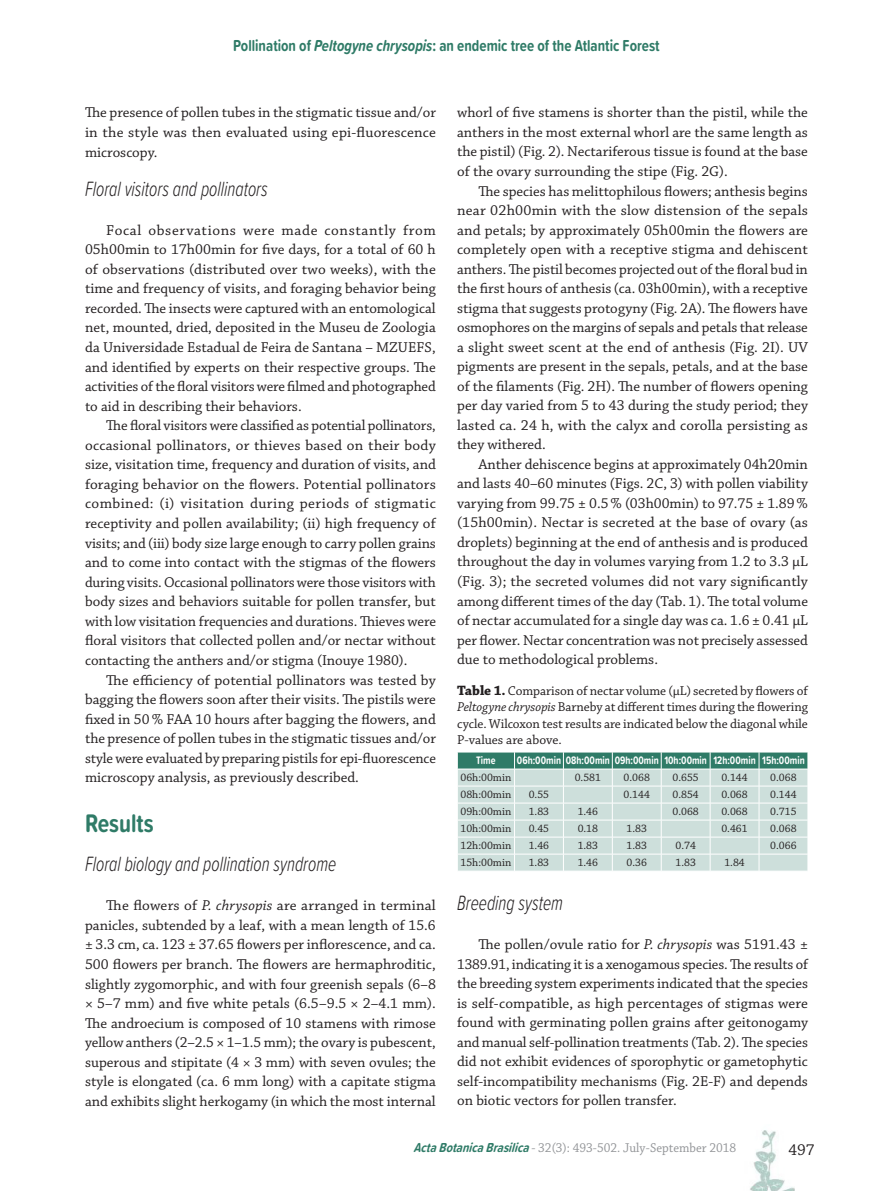
<style>
.page{position:relative;width:893px;height:1191px;background:#fff}
.page>*{position:absolute;margin:0;border:0;box-sizing:border-box;transform-origin:0 0}
.SUBTÍTULOS{font:700 26.4px "Proxima Soft Cond";color:#2f7b67;scale:.91 1}
.TÓPICOS{font:italic 300 21.45px "Proxima Soft Cond";color:#231f20;scale:.82 1}
.t1{font:700 16.5px "Proxima Soft Cond";color:#2f7b67;scale:.91 1}
.t2{font:16.5px "Chaparral Pro";color:#231f20}
.MIOLO{font:15px/19.5px "Chaparral Pro";color:#231f20;text-align:justify}
.LEGENDA_-_Tabela_e_F{font:13.5px/16.2px "Chaparral Pro";letter-spacing:-.005em;color:#231f20;text-align:justify}
.t3{font:13.5px "Chaparral Pro";color:#939598;scale:.95 1}
.TABELA_ACTA_corpo{font:11.25px "Chaparral Pro";color:#231f20}
.TABELA_ACTA_titulo{font:700 11.25px "Proxima Soft Cond";color:#fff;scale:.9 1}
.s1{font-style:italic}
.s2{font-weight:700;font-size:14.25px}
.s3{font-family:"Proxima Soft Cond";font-weight:700;font-style:italic;color:#2f7b67}
</style>
<div class="page">
<img style="left:750px;top:1130px;width:44px;height:61px">
<svg style="left:457px;top:752px;width:351px;height:119px;background:#bcd4ce"></svg>
<p class="t1" style="left:233px;top:33px;width:470px">Pollination of <span class="s1">Peltogyne chrysopis</span>: an endemic tree of the Atlantic Forest</p>
<p class="MIOLO" style="left:85px;top:104px;width:352px">The presence of pollen tubes in the stigmatic tissue and/or in the style was then evaluated using epi-fluorescence microscopy.</p>
<p class="TÓPICOS" style="left:85px;top:172px;width:224px">Floral visitors and pollinators</p>
<p class="MIOLO" style="left:85px;top:221px;width:352px;text-indent:21px">Focal observations were made constantly from 05h00min to 17h00min for five days, for a total of 60 h of observations (distributed over two weeks), with the time and frequency of visits, and foraging behavior being recorded. The insects were captured with an entomological net, mounted, dried, deposited in the Museu de Zoologia da Universidade Estadual de Feira de Santana – MZUEFS, and identified by experts on their respective groups. The activities of the floral visitors were filmed and photographed to aid in describing their behaviors.</p>
<p class="MIOLO" style="left:85px;top:416px;width:352px;text-indent:21px">The floral visitors were classified as potential pollinators, occasional pollinators, or thieves based on their body size, visitation time, frequency and duration of visits, and foraging behavior on the flowers. Potential pollinators combined: (i) visitation during periods of stigmatic receptivity and pollen availability; (ii) high frequency of visits; and (iii) body size large enough to carry pollen grains and to come into contact with the stigmas of the flowers during visits. Occasional pollinators were those visitors with body sizes and behaviors suitable for pollen transfer, but with low visitation frequencies and durations. Thieves were floral visitors that collected pollen and/or nectar without contacting the anthers and/or stigma (Inouye 1980).</p>
<p class="MIOLO" style="left:85px;top:670px;width:352px;text-indent:21px">The efficiency of potential pollinators was tested by bagging the flowers soon after their visits. The pistils were fixed in 50% FAA 10 hours after bagging the flowers, and the presence of pollen tubes in the stigmatic tissues and/or style were evaluated by preparing pistils for epi-fluorescence microscopy analysis, as previously described.</p>
<p class="SUBTÍTULOS" style="left:85px;top:803px;width:77px">Results</p>
<p class="TÓPICOS" style="left:85px;top:848px;width:308px">Floral biology and pollination syndrome</p>
<p class="MIOLO" style="left:85px;top:896px;width:352px;text-indent:21px">The flowers of <span class="s1">P. chrysopis</span> are arranged in terminal panicles, subtended by a leaf, with a mean length of 15.6 ± 3.3 cm, ca. 123 ± 37.65 flowers per inflorescence, and ca.<br>500 flowers per branch. The flowers are hermaphroditic, slightly zygomorphic, and with four greenish sepals (6–8 × 5–7 mm) and five white petals (6.5–9.5 × 2–4.1 mm).<br>The androecium is composed of 10 stamens with rimose yellow anthers (2–2.5 × 1–1.5 mm); the ovary is pubescent, superous and stipitate (4 × 3 mm) with seven ovules; the style is elongated (ca. 6 mm long) with a capitate stigma and exhibits slight herkogamy (in which the most internal</p>
<p class="MIOLO" style="left:457px;top:104px;width:352px">whorl of five stamens is shorter than the pistil, while the anthers in the most external whorl are the same length as the pistil) (Fig. 2). Nectariferous tissue is found at the base of the ovary surrounding the stipe (Fig. 2G).</p>
<p class="MIOLO" style="left:457px;top:182px;width:352px;text-indent:21px">The species has melittophilous flowers; anthesis begins near 02h00min with the slow distension of the sepals and petals; by approximately 05h00min the flowers are completely open with a receptive stigma and dehiscent anthers. The pistil becomes projected out of the floral bud in the first hours of anthesis (ca. 03h00min), with a receptive stigma that suggests protogyny (Fig. 2A). The flowers have osmophores on the margins of sepals and petals that release a slight sweet scent at the end of anthesis (Fig. 2I). UV pigments are present in the sepals, petals, and at the base of the filaments (Fig. 2H). The number of flowers opening per day varied from 5 to 43 during the study period; they lasted ca. 24 h, with the calyx and corolla persisting as they withered.</p>
<p class="MIOLO" style="left:457px;top:455px;width:352px;text-indent:21px">Anther dehiscence begins at approximately 04h20min and lasts 40–60 minutes (Figs. 2C, 3) with pollen viability varying from 99.75 ± 0.5% (03h00min) to 97.75 ± 1.89% (15h00min). Nectar is secreted at the base of ovary (as droplets) beginning at the end of anthesis and is produced throughout the day in volumes varying from 1.2 to 3.3 µL (Fig. 3); the secreted volumes did not vary significantly among different times of the day (Tab. 1). The total volume of nectar accumulated for a single day was ca. 1.6 ± 0.41 µL per flower. Nectar concentration was not precisely assessed due to methodological problems.</p>
<p class="LEGENDA_-_Tabela_e_F" style="left:457px;top:683px;width:352px"><span class="s2">Table 1.</span> Comparison of nectar volume (µL) secreted by flowers of <span class="s1">Peltogyne chrysopis</span> Barneby at different times during the flowering cycle. Wilcoxon test results are indicated below the diagonal while P-values are above.</p>
<p class="TABELA_ACTA_titulo" style="left:476px;top:752px;width:23px">Time</p>
<p class="TABELA_ACTA_titulo" style="left:517px;top:752px;width:159px">06h:00min 08h:00min 09h:00min</p>
<p class="TABELA_ACTA_titulo" style="left:664px;top:752px;width:49px">10h:00min</p>
<p class="TABELA_ACTA_titulo" style="left:713px;top:752px;width:49px">12h:00min</p>
<p class="TABELA_ACTA_titulo" style="left:762px;top:752px;width:49px">15h:00min</p>
<p class="TABELA_ACTA_corpo" style="left:460px;top:771px;width:52px">06h:00min</p>
<p class="TABELA_ACTA_corpo" style="left:575px;top:771px;width:28px">0.581</p>
<p class="TABELA_ACTA_corpo" style="left:624px;top:771px;width:28px">0.068</p>
<p class="TABELA_ACTA_corpo" style="left:672px;top:771px;width:28px">0.655</p>
<p class="TABELA_ACTA_corpo" style="left:721px;top:771px;width:28px">0.144</p>
<p class="TABELA_ACTA_corpo" style="left:770px;top:771px;width:28px">0.068</p>
<p class="TABELA_ACTA_corpo" style="left:460px;top:788px;width:52px">08h:00min</p>
<p class="TABELA_ACTA_corpo" style="left:529px;top:788px;width:22px">0.55</p>
<p class="TABELA_ACTA_corpo" style="left:624px;top:788px;width:28px">0.144</p>
<p class="TABELA_ACTA_corpo" style="left:672px;top:788px;width:28px">0.854</p>
<p class="TABELA_ACTA_corpo" style="left:721px;top:788px;width:28px">0.068</p>
<p class="TABELA_ACTA_corpo" style="left:770px;top:788px;width:28px">0.144</p>
<p class="TABELA_ACTA_corpo" style="left:460px;top:805px;width:52px">09h:00min</p>
<p class="TABELA_ACTA_corpo" style="left:529px;top:805px;width:22px">1.83</p>
<p class="TABELA_ACTA_corpo" style="left:578px;top:805px;width:22px">1.46</p>
<p class="TABELA_ACTA_corpo" style="left:672px;top:805px;width:28px">0.068</p>
<p class="TABELA_ACTA_corpo" style="left:721px;top:805px;width:28px">0.068</p>
<p class="TABELA_ACTA_corpo" style="left:770px;top:805px;width:28px">0.715</p>
<p class="TABELA_ACTA_corpo" style="left:460px;top:822px;width:52px">10h:00min</p>
<p class="TABELA_ACTA_corpo" style="left:529px;top:822px;width:22px">0.45</p>
<p class="TABELA_ACTA_corpo" style="left:578px;top:822px;width:22px">0.18</p>
<p class="TABELA_ACTA_corpo" style="left:627px;top:822px;width:22px">1.83</p>
<p class="TABELA_ACTA_corpo" style="left:721px;top:822px;width:28px">0.461</p>
<p class="TABELA_ACTA_corpo" style="left:770px;top:822px;width:28px">0.068</p>
<p class="TABELA_ACTA_corpo" style="left:460px;top:839px;width:52px">12h:00min</p>
<p class="TABELA_ACTA_corpo" style="left:529px;top:839px;width:22px">1.46</p>
<p class="TABELA_ACTA_corpo" style="left:578px;top:839px;width:22px">1.83</p>
<p class="TABELA_ACTA_corpo" style="left:627px;top:839px;width:22px">1.83</p>
<p class="TABELA_ACTA_corpo" style="left:675px;top:839px;width:22px">0.74</p>
<p class="TABELA_ACTA_corpo" style="left:770px;top:839px;width:28px">0.066</p>
<p class="TABELA_ACTA_corpo" style="left:460px;top:856px;width:52px">15h:00min</p>
<p class="TABELA_ACTA_corpo" style="left:529px;top:856px;width:22px">1.83</p>
<p class="TABELA_ACTA_corpo" style="left:578px;top:856px;width:22px">1.46</p>
<p class="TABELA_ACTA_corpo" style="left:627px;top:856px;width:22px">0.36</p>
<p class="TABELA_ACTA_corpo" style="left:675px;top:856px;width:22px">1.83</p>
<p class="TABELA_ACTA_corpo" style="left:724px;top:856px;width:22px">1.84</p>
<p class="TÓPICOS" style="left:457px;top:887px;width:130px">Breeding system</p>
<p class="MIOLO" style="left:457px;top:935px;width:352px;text-indent:21px">The pollen/ovule ratio for <span class="s1">P. chrysopis</span> was 5191.43 ± 1389.91, indicating it is a xenogamous species. The results of the breeding system experiments indicated that the species is self-compatible, as high percentages of stigmas were found with germinating pollen grains after geitonogamy and manual self-pollination treatments (Tab. 2). The species did not exhibit evidences of sporophytic or gametophytic self-incompatibility mechanisms (Fig. 2E-F) and depends on biotic vectors for pollen transfer.</p>
<p class="t3" style="left:414px;top:1140px;width:341px"><span class="s3">ActaBotanicaBrasilica</span>- 32(3): 493-502. July-September 2018</p>
<p class="t2" style="left:788px;top:1141px;width:27px">497</p>
</div>
